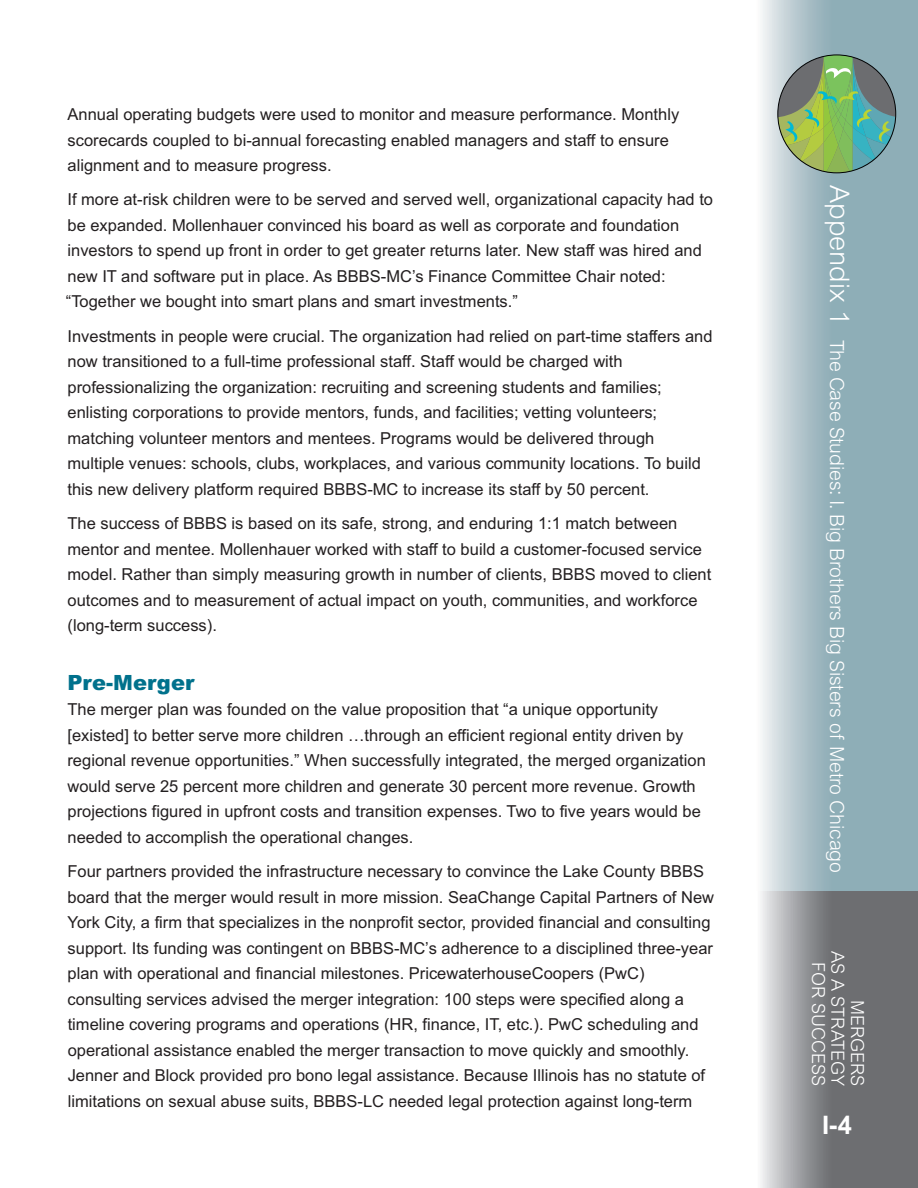
<style>
.page{position:relative;width:918px;height:1188px;background:#fff}
.page>*{position:absolute;margin:0;border:0;box-sizing:border-box;transform-origin:0 0}
.t1{font:700 25.5px "Arial";color:#fff}
.t2{font:900 21px "Arial";color:#00718c}
.t3{font:300 19.5px "Arial";letter-spacing:-.01em;color:#fff}
.t4{font:300 18px/19.5px "Arial";color:#fff;text-align:right}
.t5{font:16.5px/25.5px "Arial";color:#231f20}
.s1{font-size:27px}
</style>
<div class="page">
<svg style="left:762px;top:0;width:156px;height:891px;background:#a2bbc3"></svg>
<svg style="left:760px;top:891px;width:158px;height:297px;background:#88898c"></svg>
<svg style="left:778px;top:55px;width:118px;height:118px;background:#7fa780"></svg>
<p class="t5" style="left:68px;top:102px;width:613px">annual operating budgets were used to monitor and measure performance. monthly scorecards coupled to bi-annual forecasting enabled managers and staff to ensure alignment and to measure progress.</p>
<p class="t5" style="left:66px;top:187px;width:649px">if more at-risk children were to be served and served well, organizational capacity had to be expanded. mollenhauer convinced his board as well as corporate and foundation investors to spend up front in order to get greater returns later. new staff was hired and new it and software put in place. as bbbs-mc’s Finance committee chair noted: “together we bought into smart plans and smart investments.”</p>
<p class="t5" style="left:68px;top:323px;width:647px">investments in people were crucial. the organization had relied on part-time staffers and now transitioned to a full-time professional staff. staff would be charged with professionalizing the organization: recruiting and screening students and families; enlisting corporations to provide mentors, funds, and facilities; vetting volunteers; matching volunteer mentors and mentees. Programs would be delivered through multiple venues: schools, clubs, workplaces, and various community locations. to build this new delivery platform required bbbs-mc to increase its staff by 50 percent.</p>
<p class="t5" style="left:68px;top:511px;width:645px">the success of bbbs is based on its safe, strong, and enduring 1:1 match between mentor and mentee. mollenhauer worked with staff to build a customer-focused service model. Rather than simply measuring growth in number of clients, bbbs moved to client outcomes and to measurement of actual impact on youth, communities, and workforce (long-term success).</p>
<p class="t2" style="left:68px;top:670px;width:128px">Pre-Merger</p>
<p class="t5" style="left:68px;top:697px;width:640px">the merger plan was founded on the value proposition that “a unique opportunity [existed] to better serve more children …through an efficient regional entity driven by regional revenue opportunities.” When successfully integrated, the merged organization would serve 25 percent more children and generate 30 percent more revenue. Growth projections figured in upfront costs and transition expenses. two to five years would be needed to accomplish the operational changes.</p>
<p class="t5" style="left:68px;top:859px;width:648px">Four partners provided the infrastructure necessary to convince the Lake county bbbs board that the merger would result in more mission. seachange capital Partners of new york city, a firm that specializes in the nonprofit sector, provided financial and consulting support. its funding was contingent on bbbs-mc’s adherence to a disciplined three-year plan with operational and financial milestones. Pricewaterhousecoopers (Pwc) consulting services advised the merger integration: 100 steps were specified along a timeline covering programs and operations (hR, finance, it, etc.). Pwc scheduling and operational assistance enabled the merger transaction to move quickly and smoothly.<br>Jenner and block provided pro bono legal assistance. because illinois has no statute of limitations on sexual abuse suits, bbbs-Lc needed legal protection against long-term</p>
<p class="t3" style="left:844px;top:185px;width:689px;rotate:90deg"><span class="s1">Appendix 1</span> The Case Studies: I. Big Brothers Big Sisters of Metro Chicago</p>
<p class="t4" style="left:865px;top:951px;width:136px;rotate:90deg">MERGERS<br>AS A STRATEGY<br>FOR SUCCESS</p>
<h1 class="t1" style="left:822px;top:1110px;width:31px">I-4</h1>
</div>
